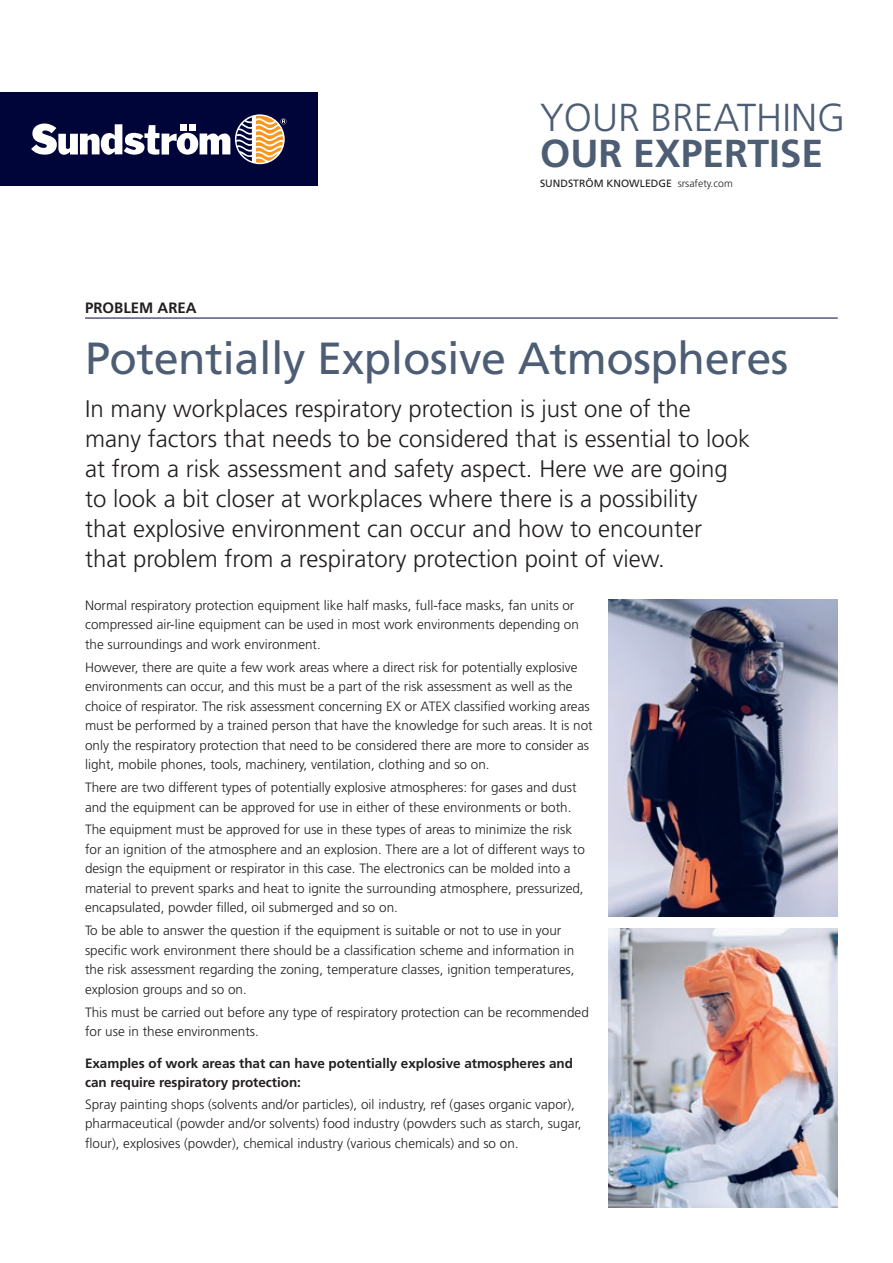
<style>
.page{position:relative;width:893px;height:1263px;background:#fff}
.page>*{position:absolute;margin:0;border:0;box-sizing:border-box;transform-origin:0 0}
.t1{font:45px "Frutiger LT Std";letter-spacing:-.01em;color:#4c5d74}
.t2{font:300 39px "Frutiger LT Std";color:#4c5d74}
.t3{font:700 39px "Frutiger LT Std";color:#4c5d74}
.t4{font:300 24px/30px "Frutiger LT Std";color:#231f20}
.t5{font:700 15px "Frutiger LT Std";color:#231f20}
.t6{font:300 13.5px/19.5px "Frutiger LT Std";color:#231f20}
.t7{font:700 13.5px/19.5px "Frutiger LT Std";letter-spacing:-.005em;color:#231f20}
.t8{font:10.5px "Frutiger LT Std";color:#231f20}
.s1{font-weight:300}
</style>
<div class="page">
<img style="left:608px;top:929px;width:230px;height:279px">
<img style="left:608px;top:600px;width:230px;height:316px">
<div style="left:0;top:92px;width:318px;height:94px;background:#000539"></div>
<svg style="left:31px;top:123px;width:199px;height:32px"></svg>
<svg style="left:236px;top:115px;width:50px;height:48px"></svg>
<hr style="left:85px;top:318px;width:753px;height:1px;background:#000539">
<h2 class="t2" style="left:540px;top:96px;width:307px">YOUR BREATHING</h2>
<h2 class="t3" style="left:540px;top:131px;width:285px">OUR EXPERTISE</h2>
<p class="t8" style="left:540px;top:177px;width:194px">SUNDSTRÖM KNOWLEDGE <span class="s1">srsafety.com</span></p>
<p class="t5" style="left:85px;top:299px;width:113px">PROBLEM AREA</p>
<h1 class="t1" style="left:85px;top:332px;width:705px">Potentially Explosive Atmospheres</h1>
<p class="t4" style="left:85px;top:394px;width:666px">In many workplaces respiratory protection is just one of the many factors that needs to be considered that is essential to look at from a risk assessment and safety aspect. Here we are going to look a bit closer at workplaces where there is a possibility<br>that explosive environment can occur and how to encounter<br>that problem from a respiratory protection point of view.</p>
<p class="t6" style="left:85px;top:595px;width:495px">Normal respiratory protection equipment like half masks, full-face masks, fan units or compressed air-line equipment can be used in most work environments depending on the surroundings and work environment.</p>
<p class="t6" style="left:85px;top:657px;width:509px">However, there are quite a few work areas where a direct risk for potentially explosive environments can occur, and this must be a part of the risk assessment as well as the choice of respirator. The risk assessment concerning EX or ATEX classified working areas must be performed by a trained person that have the knowledge for such areas. It is not only the respiratory protection that need to be considered there are more to consider as light, mobile phones, tools, machinery, ventilation, clothing and so on.</p>
<p class="t6" style="left:85px;top:778px;width:493px">There are two different types of potentially explosive atmospheres: for gases and dust and the equipment can be approved for use in either of these environments or both.</p>
<p class="t6" style="left:85px;top:820px;width:501px">The equipment must be approved for use in these types of areas to minimize the risk for an ignition of the atmosphere and an explosion. There are a lot of different ways to design the equipment or respirator in this case. The electronics can be molded into a material to prevent sparks and heat to ignite the surrounding atmosphere, pressurized, encapsulated, powder filled, oil submerged and so on.</p>
<p class="t6" style="left:85px;top:921px;width:491px">To be able to answer the question if the equipment is suitable or not to use in your specific work environment there should be a classification scheme and information in the risk assessment regarding the zoning, temperature classes, ignition temperatures, explosion groups and so on.</p>
<p class="t6" style="left:85px;top:1002px;width:505px">This must be carried out before any type of respiratory protection can be recommended for use in these environments.</p>
<p class="t7" style="left:85px;top:1053px;width:489px">Examples of work areas that can have potentially explosive atmospheres and can require respiratory protection:</p>
<p class="t6" style="left:85px;top:1094px;width:498px">Spray painting shops (solvents and/or particles), oil industry, ref (gases organic vapor), pharmaceutical (powder and/or solvents) food industry (powders such as starch, sugar, flour), explosives (powder), chemical industry (various chemicals) and so on.</p>
</div>
